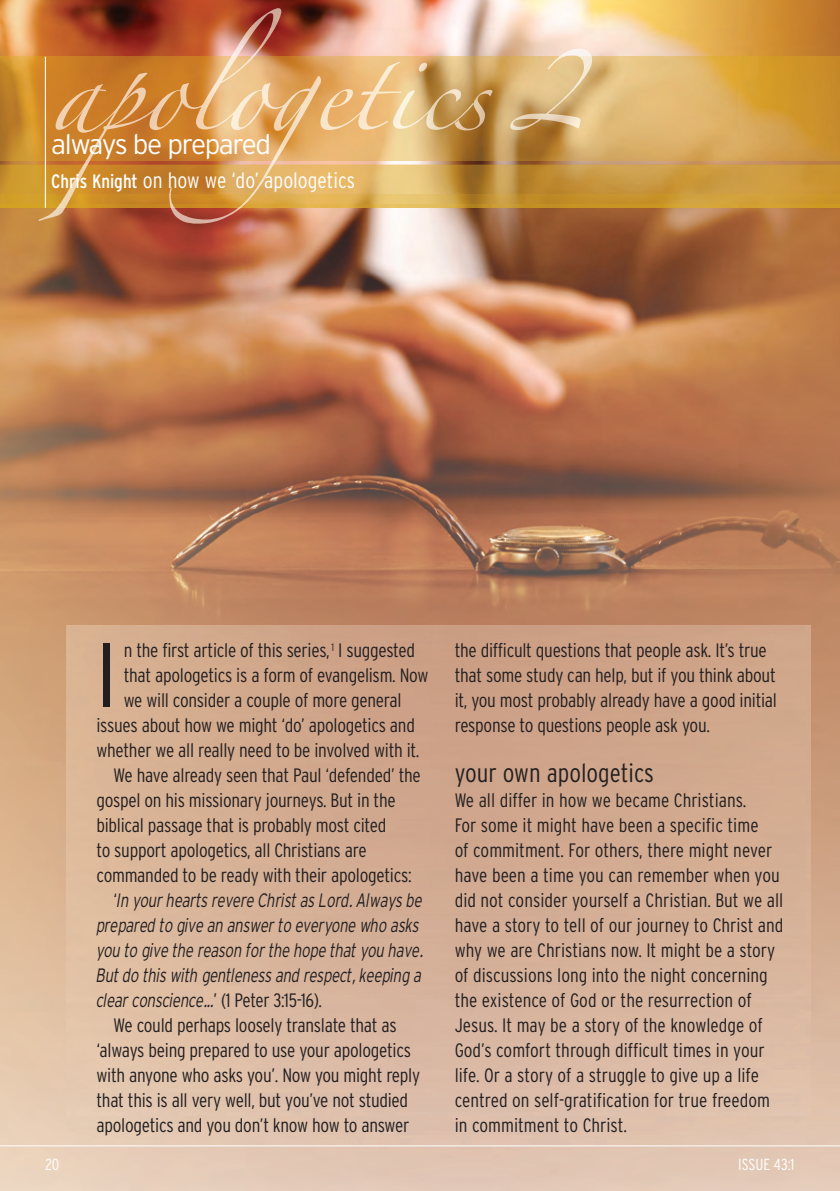
<style>
.page{position:relative;width:840px;height:1191px;background:#fff}
.page>*{position:absolute;margin:0;border:0;box-sizing:border-box;transform-origin:0 0}
.t1{font:300 condensed 90.8px "Interstate";color:#231f20}
.t2{font:300 28px "Interstate";letter-spacing:-.05em;color:#fff}
.t3{font:300 condensed 26px "Interstate";color:#231f20}
.t4{font:300 condensed 22px "Interstate";color:#fff}
.t5{font:300 condensed 19.4px/25px "Interstate";letter-spacing:-.015em;color:#231f20}
.t6{font:italic 300 19.4px "Interstate";letter-spacing:-.02em;color:#231f20;scale:.77 1}
.t7{font:300 condensed 16px "Interstate";color:#fff}
.s1{font-weight:400;font-size:19.4px}
.s2{font-style:normal;font-stretch:condensed}
</style>
<div class="page">
<img style="left:0;top:0;width:839px;height:28px">
<img style="left:0;top:28px;width:839px;height:1163px">
<img style="left:66px;top:625px;width:743px;height:520px">
<hr style="left:0;top:1145px;width:839px;height:1px;background:#fff">
<img style="left:0;top:57px;width:839px;height:104px">
<img style="left:0;top:165px;width:839px;height:44px">
<img style="left:248px;top:8px;width:33px;height:20px">
<img style="left:83px;top:161px;width:193px;height:4px">
<img style="left:38px;top:208px;width:202px;height:13px">
<img style="left:230px;top:28px;width:45px;height:29px">
<img style="left:55px;top:57px;width:226px;height:104px">
<img style="left:65px;top:165px;width:209px;height:29px">
<img style="left:56px;top:207px;width:186px;height:2px">
<img style="left:59px;top:194px;width:195px;height:10px">
<img style="left:57px;top:204px;width:189px;height:3px">
<hr style="left:45px;top:57px;width:1px;height:151px;background:#fff">
<img style="left:557px;top:49px;width:34px;height:8px">
<img style="left:510px;top:57px;width:81px;height:73px">
<h2 class="t2" style="left:51px;top:128px;width:221px">always be prepared</h2>
<p class="t4" style="left:51px;top:167px;width:305px"><span class="s1">Chris Knight</span> on how we ‘do’ apologetics</p>
<h1 class="t1" style="left:96px;top:622px;width:21px">I</h1>
<p class="t5" style="left:124px;top:638px;width:292px">n the first article of this series, <sup>1</sup> I suggested</p>
<p class="t5" style="left:124px;top:663px;width:306px">that apologetics is a form of evangelism. Now</p>
<p class="t5" style="left:124px;top:688px;width:279px">we will consider a couple of more general</p>
<p class="t5" style="left:96px;top:713px;width:320px">issues about how we might ‘do’ apologetics and</p>
<p class="t5" style="left:96px;top:738px;width:324px">whether we all really need to be involved with it.</p>
<p class="t5" style="left:113px;top:763px;width:308px">We have already seen that Paul ‘defended’ the</p>
<p class="t5" style="left:96px;top:788px;width:300px">gospel on his missionary journeys. But in the</p>
<p class="t5" style="left:96px;top:813px;width:291px">biblical passage that is probably most cited</p>
<p class="t5" style="left:96px;top:838px;width:271px">to support apologetics, all Christians are</p>
<p class="t5" style="left:96px;top:863px;width:316px">commanded to be ready with their apologetics:</p>
<p class="t6" style="left:113px;top:889px;width:402px"><span class="s2">‘</span>In your hearts revere Christ as Lord. Always be</p>
<p class="t6" style="left:96px;top:914px;width:421px">prepared to give an answer to everyone who asks</p>
<p class="t6" style="left:96px;top:939px;width:425px">you to give the reason for the hope that you have.</p>
<p class="t6" style="left:96px;top:964px;width:424px">But do this with gentleness and respect, keeping a</p>
<p class="t6" style="left:96px;top:989px;width:294px">clear conscience...<span class="s2">’ (1 Peter 3:15-16).</span></p>
<p class="t5" style="left:113px;top:1013px;width:284px">We could perhaps loosely translate that as</p>
<p class="t5" style="left:96px;top:1038px;width:316px">‘always being prepared to use your apologetics</p>
<p class="t5" style="left:96px;top:1063px;width:325px">with anyone who asks you’. Now you might reply</p>
<p class="t5" style="left:96px;top:1088px;width:313px">that this is all very well, but you’ve not studied</p>
<p class="t5" style="left:96px;top:1113px;width:314px">apologetics and you don’t know how to answer</p>
<p class="t5" style="left:454px;top:638px;width:323px">the difficult questions that people ask. It’s true that some study can help, but if you think about it, you most probably already have a good initial response to questions people ask you.</p>
<h3 class="t3" style="left:454px;top:758px;width:201px">your own apologetics</h3>
<p class="t5" style="left:454px;top:788px;width:330px">We all differ in how we became Christians.<br>For some it might have been a specific time<br>of commitment. For others, there might never have been a time you can remember when you did not consider yourself a Christian. But we all have a story to tell of our journey to Christ and why we are Christians now. It might be a story of discussions long into the night concerning the existence of God or the resurrection of Jesus. It may be a story of the knowledge of God’s comfort through difficult times in your life. Or a story of a struggle to give up a life centred on self-gratification for true freedom in commitment to Christ.</p>
<p class="t7" style="left:45px;top:1154px;width:15px">20</p>
<p class="t7" style="left:737px;top:1154px;width:58px">ISSUE 43:1</p>
</div>
